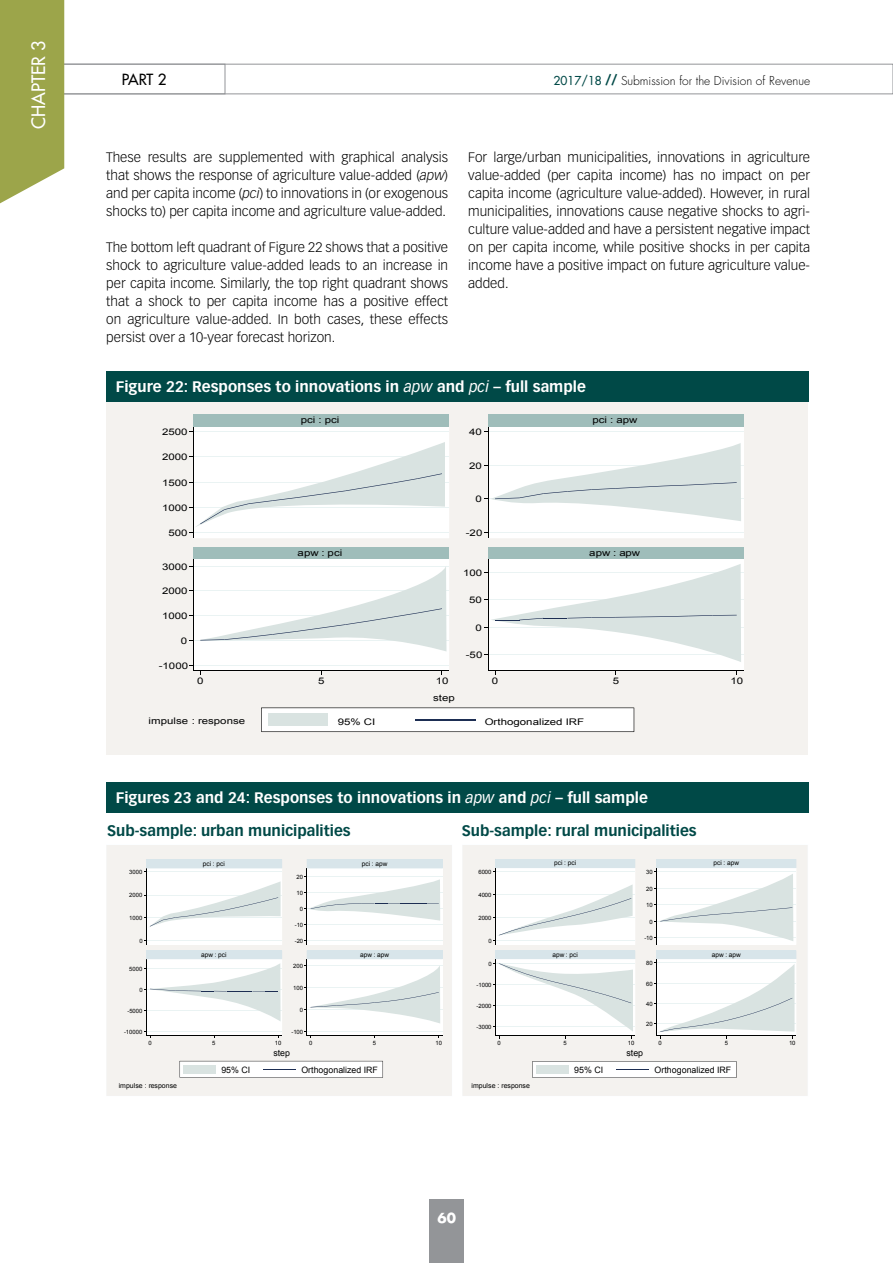
<style>
.page{position:relative;width:893px;height:1263px;background:#fff}
.page>*{position:absolute;margin:0;border:0;box-sizing:border-box;transform-origin:0 0}
.t1{font:18px "Futura";color:#fff}
.t2{font:700 15px "Vectora LH";color:#fff}
.t3{font:700 15px "Vectora LH";color:#004947}
.t4{font:15px "Futura";color:#000}
.t5{font:300 13.5px/18px "Vectora LH";color:#000;text-align:justify}
.t6{font:700 13.5px "Futura";color:#fff}
.t7{font:300 12px "Futura";color:#000}
.t8{font:9.15px "Arial";color:#000101;scale:1.26 1}
.t9{font:8.85px "Arial";color:#000101}
.t10{font:6.9px "Arial";color:#000101}
.t11{font:6.45px "Arial";color:#000101}
.t12{font:5.85px "Arial";color:#000101}
.s1{font-weight:400;color:#004947}
.s2{font-family:"Vectora LH";font-weight:700;font-size:15px;color:#004947}
.s3{font-style:italic}
.s4{font-weight:400;font-style:italic}
</style>
<div class="page">
<svg style="left:0;top:0;width:893px;height:204px"></svg>
<div style="left:429px;top:1199px;width:34px;height:64px;background:#939598"></div>
<div style="left:106px;top:400px;width:702px;height:355px;background:#f4f2ef"></div>
<svg style="left:189px;top:426px;width:260px;height:112px"></svg>
<svg style="left:484px;top:426px;width:260px;height:112px"></svg>
<svg style="left:189px;top:559px;width:260px;height:115px"></svg>
<svg style="left:484px;top:559px;width:260px;height:115px"></svg>
<div style="left:193px;top:414px;width:256px;height:12px;background:#9fbdba"></div>
<div style="left:193px;top:547px;width:256px;height:12px;background:#9fbdba"></div>
<div style="left:488px;top:414px;width:256px;height:12px;background:#9fbdba"></div>
<div style="left:488px;top:547px;width:256px;height:12px;background:#9fbdba"></div>
<svg style="left:261px;top:707px;width:373px;height:25px"></svg>
<div style="left:268px;top:713px;width:60px;height:13px;background:#d9e3e1"></div>
<hr style="left:415px;top:719px;width:60px;height:1px;background:#1d2e53">
<div style="left:106px;top:371px;width:702px;height:31px;background:#004947"></div>
<div style="left:106px;top:782px;width:702px;height:31px;background:#004947"></div>
<div style="left:463px;top:845px;width:345px;height:251px;background:#f4f2ef"></div>
<div style="left:107px;top:845px;width:345px;height:251px;background:#f4f2ef"></div>
<svg style="left:144px;top:859px;width:138px;height:179px"></svg>
<svg style="left:304px;top:859px;width:139px;height:179px"></svg>
<svg style="left:180px;top:1061px;width:203px;height:17px"></svg>
<div style="left:184px;top:1065px;width:32px;height:8px;background:#d9e3e1"></div>
<hr style="left:263px;top:1069px;width:33px;height:1px;background:#1d2e53">
<svg style="left:493px;top:859px;width:142px;height:179px"></svg>
<svg style="left:654px;top:859px;width:142px;height:179px"></svg>
<svg style="left:532px;top:1061px;width:204px;height:17px"></svg>
<div style="left:536px;top:1065px;width:33px;height:9px;background:#d9e3e1"></div>
<hr style="left:617px;top:1069px;width:32px;height:1px;background:#1d2e53">
<h1 class="t1" style="left:27px;top:129px;width:90px;rotate:-90deg">CHAPTER 3</h1>
<p class="t4" style="left:122px;top:70px;width:46px">PART 2</p>
<p class="t7" style="left:554px;top:73px;width:258px"><span class="s1">2017/18</span> <span class="s2">//</span> Submission for the Division of Revenue</p>
<p class="t5" style="left:106px;top:148px;width:343px">These results are supplemented with graphical analysis that shows the response of agriculture value-added (<span class="s3">apw</span>) and per capita income (<span class="s3">pci</span>) to innovations in (or exogenous shocks to) per capita income and agriculture value-added.</p>
<p class="t5" style="left:106px;top:238px;width:343px">The bottom left quadrant of Figure 22 shows that a positive shock to agriculture value-added leads to an increase in per capita income. Similarly, the top right quadrant shows that a shock to per capita income has a positive effect on agriculture value-added. In both cases, these effects persist over a 10-year forecast horizon.</p>
<p class="t5" style="left:468px;top:148px;width:343px">For large/urban municipalities, innovations in agriculture value-added (per capita income) has no impact on per capita income (agriculture value-added). However, in rural municipalities, innovations cause negative shocks to agri&shy;culture value-added and have a persistent negative impact on per capita income, while positive shocks in per capita income have a positive impact on future agriculture value&shy;added.</p>
<p class="t2" style="left:116px;top:377px;width:472px">Figure 22: Responses to innovations in <span class="s4">apw</span> and <span class="s4">pci</span> – full sample</p>
<p class="t8" style="left:162px;top:426px;width:22px">2500</p>
<p class="t8" style="left:162px;top:451px;width:22px">2000</p>
<p class="t8" style="left:162px;top:476px;width:22px">1500</p>
<p class="t8" style="left:162px;top:501px;width:22px">1000</p>
<p class="t8" style="left:168px;top:527px;width:17px">500</p>
<p class="t8" style="left:162px;top:560px;width:22px">3000</p>
<p class="t8" style="left:162px;top:585px;width:22px">2000</p>
<p class="t8" style="left:162px;top:610px;width:22px">1000</p>
<p class="t8" style="left:181px;top:635px;width:7px">0</p>
<p class="t8" style="left:159px;top:659px;width:25px">-1000</p>
<p class="t8" style="left:301px;top:413px;width:32px">pci : pci</p>
<p class="t8" style="left:298px;top:546px;width:37px">apw : pci</p>
<p class="t8" style="left:469px;top:426px;width:12px">40</p>
<p class="t8" style="left:469px;top:460px;width:12px">20</p>
<p class="t8" style="left:475px;top:493px;width:7px">0</p>
<p class="t8" style="left:466px;top:527px;width:15px">-20</p>
<p class="t8" style="left:463px;top:566px;width:17px">100</p>
<p class="t8" style="left:469px;top:594px;width:12px">50</p>
<p class="t8" style="left:475px;top:621px;width:7px">0</p>
<p class="t8" style="left:466px;top:649px;width:15px">-50</p>
<p class="t8" style="left:592px;top:413px;width:37px">pci : apw</p>
<p class="t8" style="left:589px;top:546px;width:42px">apw : apw</p>
<p class="t8" style="left:197px;top:675px;width:7px">0</p>
<p class="t8" style="left:318px;top:675px;width:7px">5</p>
<p class="t8" style="left:436px;top:675px;width:12px">10</p>
<p class="t8" style="left:492px;top:675px;width:7px">0</p>
<p class="t8" style="left:613px;top:675px;width:7px">5</p>
<p class="t8" style="left:730px;top:675px;width:12px">10</p>
<p class="t8" style="left:433px;top:692px;width:19px">step</p>
<p class="t8" style="left:149px;top:714px;width:78px">impulse : response</p>
<p class="t8" style="left:338px;top:716px;width:31px">95% CI</p>
<p class="t8" style="left:485px;top:716px;width:80px">Orthogonalized IRF</p>
<p class="t2" style="left:116px;top:788px;width:533px">Figures 23 and 24: Responses to innovations in <span class="s4">apw</span> and <span class="s4">pci</span> – full sample</p>
<p class="t3" style="left:107px;top:821px;width:245px">Sub-sample: urban municipalities</p>
<p class="t3" style="left:462px;top:821px;width:236px">Sub-sample: rural municipalities</p>
<p class="t11" style="left:203px;top:859px;width:24px">pci : pci</p>
<p class="t11" style="left:362px;top:859px;width:27px">pci : apw</p>
<p class="t11" style="left:554px;top:859px;width:24px">pci : pci</p>
<p class="t12" style="left:129px;top:868px;width:15px">3000</p>
<p class="t12" style="left:297px;top:873px;width:8px">20</p>
<p class="t12" style="left:478px;top:868px;width:15px">6000</p>
<p class="t12" style="left:646px;top:868px;width:8px">30</p>
<p class="t12" style="left:129px;top:891px;width:15px">2000</p>
<p class="t12" style="left:297px;top:889px;width:8px">10</p>
<p class="t12" style="left:478px;top:891px;width:15px">4000</p>
<p class="t12" style="left:646px;top:885px;width:8px">20</p>
<p class="t12" style="left:300px;top:905px;width:5px">0</p>
<p class="t12" style="left:646px;top:901px;width:8px">10</p>
<p class="t12" style="left:129px;top:914px;width:15px">1000</p>
<p class="t12" style="left:295px;top:921px;width:10px">-10</p>
<p class="t12" style="left:478px;top:914px;width:15px">2000</p>
<p class="t12" style="left:650px;top:918px;width:5px">0</p>
<p class="t12" style="left:139px;top:937px;width:5px">0</p>
<p class="t12" style="left:295px;top:937px;width:10px">-20</p>
<p class="t12" style="left:488px;top:937px;width:5px">0</p>
<p class="t12" style="left:644px;top:934px;width:10px">-10</p>
<p class="t11" style="left:201px;top:950px;width:27px">apw : pci</p>
<p class="t11" style="left:360px;top:950px;width:30px">apw : apw</p>
<p class="t11" style="left:552px;top:950px;width:27px">apw : pci</p>
<p class="t12" style="left:129px;top:965px;width:15px">5000</p>
<p class="t12" style="left:293px;top:962px;width:11px">200</p>
<p class="t12" style="left:488px;top:960px;width:5px">0</p>
<p class="t12" style="left:646px;top:959px;width:8px">80</p>
<p class="t12" style="left:139px;top:986px;width:5px">0</p>
<p class="t12" style="left:293px;top:984px;width:11px">100</p>
<p class="t12" style="left:476px;top:981px;width:17px">-1000</p>
<p class="t12" style="left:646px;top:980px;width:8px">60</p>
<p class="t12" style="left:127px;top:1007px;width:17px">-5000</p>
<p class="t12" style="left:300px;top:1006px;width:5px">0</p>
<p class="t12" style="left:476px;top:1002px;width:17px">-2000</p>
<p class="t12" style="left:646px;top:1000px;width:8px">40</p>
<p class="t12" style="left:124px;top:1028px;width:20px">-10000</p>
<p class="t12" style="left:291px;top:1028px;width:13px">-100</p>
<p class="t12" style="left:476px;top:1023px;width:17px">-3000</p>
<p class="t12" style="left:646px;top:1020px;width:8px">20</p>
<p class="t11" style="left:713px;top:859px;width:27px">pci : apw</p>
<p class="t11" style="left:712px;top:950px;width:31px">apw : apw</p>
<p class="t12" style="left:148px;top:1039px;width:5px">0</p>
<p class="t12" style="left:212px;top:1039px;width:5px">5</p>
<p class="t12" style="left:275px;top:1039px;width:8px">10</p>
<p class="t12" style="left:309px;top:1039px;width:5px">0</p>
<p class="t12" style="left:373px;top:1039px;width:5px">5</p>
<p class="t12" style="left:435px;top:1039px;width:8px">10</p>
<p class="t12" style="left:498px;top:1039px;width:5px">0</p>
<p class="t12" style="left:564px;top:1039px;width:5px">5</p>
<p class="t12" style="left:628px;top:1039px;width:8px">10</p>
<p class="t12" style="left:659px;top:1039px;width:5px">0</p>
<p class="t12" style="left:725px;top:1039px;width:5px">5</p>
<p class="t12" style="left:789px;top:1039px;width:8px">10</p>
<p class="t9" style="left:273px;top:1047px;width:18px">step</p>
<p class="t9" style="left:626px;top:1047px;width:18px">step</p>
<p class="t9" style="left:221px;top:1064px;width:30px">95% CI</p>
<p class="t9" style="left:301px;top:1064px;width:78px">Orthogonalized IRF</p>
<p class="t9" style="left:574px;top:1064px;width:31px">95% CI</p>
<p class="t9" style="left:655px;top:1064px;width:78px">Orthogonalized IRF</p>
<p class="t10" style="left:119px;top:1080px;width:60px">impulse : response</p>
<p class="t10" style="left:471px;top:1081px;width:60px">impulse : response</p>
<p class="t6" style="left:438px;top:1208px;width:20px">60</p>
</div>
